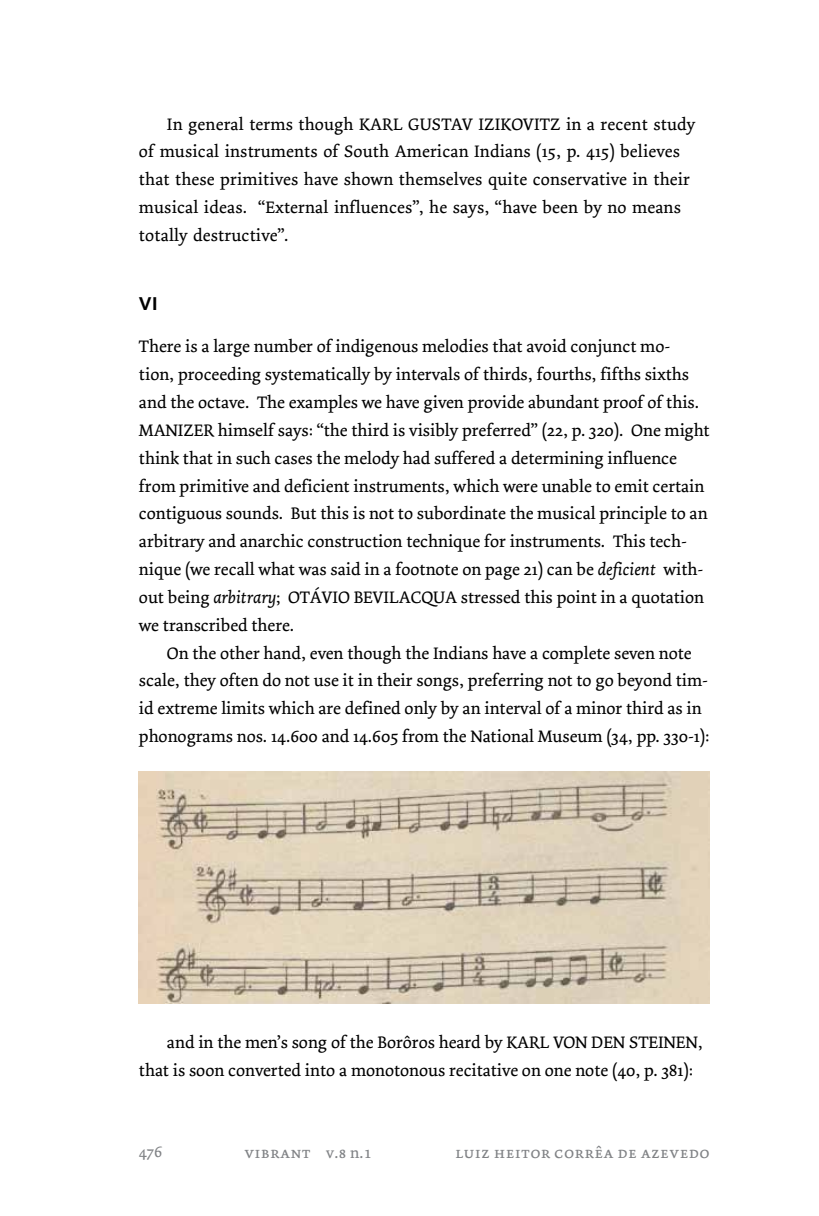
<style>
.page{position:relative;width:819px;height:1216px;background:#fff}
.page>*{position:absolute;margin:0;border:0;box-sizing:border-box;transform-origin:0 0}
.t1{font:700 19.25px "Kievit OT";color:#000}
.t2{font:17.5px/27.8px "Dolly";color:#000}
.t3{font:16.28px "Dolly SC";letter-spacing:.015em;color:#808285}
.t4{font:16.28px "Dolly";color:#808285}
.s1{font-style:italic}
.s2{font-family:"Dolly"}
</style>
<div class="page">
<img style="left:139px;top:771px;width:570px;height:232px">
<p class="t2" style="left:139px;top:110px;width:557px;text-indent:28px">In general terms though KARL GUSTAV IZIKOVITZ in a recent study of musical instruments of South American Indians (15, p. 415) believes that these primitives have shown themselves quite conservative in their musical ideas. “External influences”, he says, “have been by no means totally destructive”.</p>
<p class="t1" style="left:139px;top:292px;width:20px">VI</p>
<p class="t2" style="left:139px;top:333px;width:572px">There is a large number of indigenous melodies that avoid conjunct mo&shy;tion, proceeding systematically by intervals of thirds, fourths, fifths sixths and the octave. The examples we have given provide abundant proof of this.<br>MANIZER himself says: “the third is visibly preferred” (22, p. 320). One might think that in such cases the melody had suffered a determining influence from primitive and deficient instruments, which were unable to emit certain contiguous sounds. But this is not to subordinate the musical principle to an arbitrary and anarchic construction technique for instruments. This tech&shy;nique (we recall what was said in a footnote on page 21) can be <span class="s1">deficient</span> with&shy;out being <span class="s1">arbitrary</span>; OTÁVIO BEVILACQUA stressed this point in a quotation we transcribed there.</p>
<p class="t2" style="left:139px;top:639px;width:572px;text-align:center">On the other hand, even though the Indians have a complete seven note<br>scale, they often do not use it in their songs, preferring not to go beyond tim&shy;id extreme limits which are defined only by an interval of a minor third as in phonograms nos. 14.600 and 14.605 from the National Museum (34, pp. 330-1):</p>
<p class="t2" style="left:139px;top:1028px;width:565px;text-indent:28px">and in the men’s song of the Borôros heard by KARL VON DEN STEINEN, that is soon converted into a monotonous recitative on one note (40, p. 381):</p>
<p class="t4" style="left:139px;top:1141px;width:25px">476</p>
<p class="t3" style="left:244px;top:1143px;width:129px">vibrant <span class="s2">v</span>.8 <span class="s2">n</span>.1</p>
<p class="t3" style="left:455px;top:1143px;width:256px">luiz heitor corrêa de azevedo</p>
</div>
